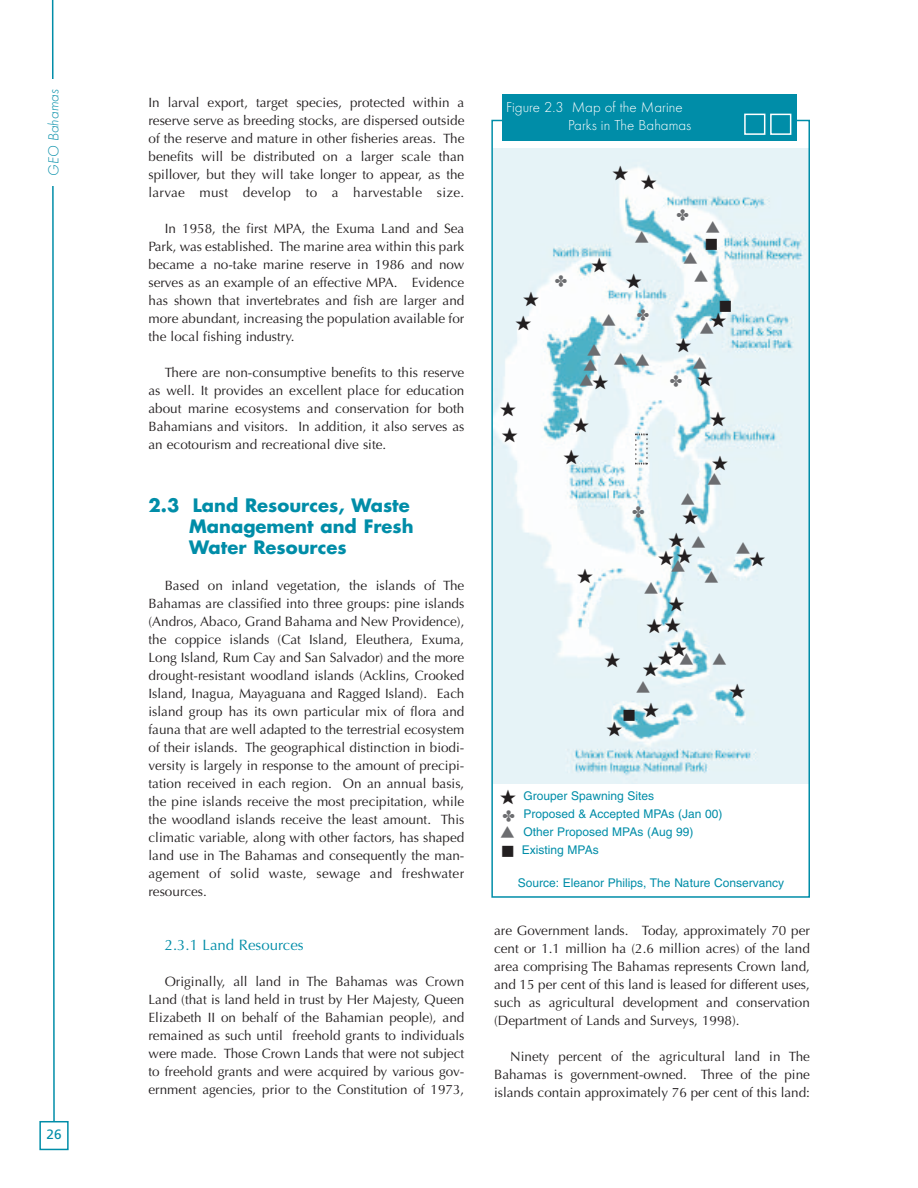
<style>
.page{position:relative;width:918px;height:1188px;background:#fff}
.page>*{position:absolute;margin:0;border:0;box-sizing:border-box;transform-origin:0 0}
.t1{font:700 18px/21px "Futura";color:#008da8}
.t2{font:300 15px/18px "Futura T";color:#fff}
.t3{font:15px "Optima";color:#008da8}
.t4{font:italic 300 15px "Futura T";color:#008da8}
.t5{font:15px "Zapf Dingbats";color:#231f20}
.t6{font:13.5px/18px "Optima";color:#231f20;text-align:justify}
.t7{font:13.5px "Frutiger";color:#008da8}
.t8{font:12px/18px "Helvetica";color:#008da8}
</style>
<div class="page">
<svg style="left:51px;top:0;width:4px;height:1121px"></svg>
<div style="left:39px;top:79px;width:32px;height:106px;background:#fff"></div>
<div style="left:39px;top:1121px;width:30px;height:29px;border:2px solid #008da8"></div>
<img style="left:494px;top:149px;width:313px;height:635px">
<svg style="left:635px;top:434px;width:13px;height:30px"></svg>
<div style="left:491px;top:120px;width:319px;height:778px;border:2px solid #008da8"></div>
<div style="left:502px;top:95px;width:295px;height:46px;background:#008da8"></div>
<div style="left:744px;top:114px;width:21px;height:21px;border:2px solid #fff"></div>
<div style="left:770px;top:114px;width:21px;height:21px;border:2px solid #fff"></div>
<svg style="left:633px;top:506px;width:11px;height:11px"></svg>
<svg style="left:637px;top:309px;width:12px;height:11px"></svg>
<svg style="left:555px;top:276px;width:12px;height:11px"></svg>
<svg style="left:677px;top:209px;width:12px;height:12px"></svg>
<svg style="left:524px;top:292px;width:15px;height:14px"></svg>
<svg style="left:641px;top:175px;width:15px;height:15px"></svg>
<svg style="left:613px;top:166px;width:15px;height:14px"></svg>
<svg style="left:592px;top:258px;width:15px;height:15px"></svg>
<svg style="left:626px;top:274px;width:16px;height:14px"></svg>
<svg style="left:564px;top:450px;width:15px;height:14px"></svg>
<svg style="left:647px;top:618px;width:33px;height:15px"></svg>
<svg style="left:578px;top:568px;width:15px;height:15px"></svg>
<svg style="left:573px;top:418px;width:16px;height:14px"></svg>
<svg style="left:501px;top:401px;width:16px;height:41px"></svg>
<svg style="left:516px;top:315px;width:15px;height:15px"></svg>
<svg style="left:730px;top:683px;width:15px;height:15px"></svg>
<svg style="left:607px;top:722px;width:15px;height:15px"></svg>
<svg style="left:643px;top:702px;width:16px;height:15px"></svg>
<svg style="left:636px;top:682px;width:14px;height:11px"></svg>
<svg style="left:605px;top:641px;width:121px;height:35px"></svg>
<svg style="left:636px;top:354px;width:13px;height:12px"></svg>
<svg style="left:706px;top:221px;width:13px;height:11px"></svg>
<svg style="left:602px;top:314px;width:13px;height:12px"></svg>
<svg style="left:684px;top:252px;width:24px;height:30px"></svg>
<svg style="left:635px;top:231px;width:13px;height:12px"></svg>
<svg style="left:580px;top:344px;width:48px;height:45px"></svg>
<svg style="left:670px;top:313px;width:56px;height:113px"></svg>
<svg style="left:708px;top:456px;width:20px;height:29px"></svg>
<svg style="left:681px;top:493px;width:17px;height:32px"></svg>
<svg style="left:645px;top:533px;width:73px;height:79px"></svg>
<svg style="left:737px;top:542px;width:28px;height:24px"></svg>
<p class="t4" style="left:44px;top:176px;width:89px;rotate:-90deg">GEO Bahamas</p>
<p class="t7" style="left:47px;top:1129px;width:17px">26</p>
<p class="t6" style="left:148px;top:94px;width:317px">In larval export, target species, protected within a reserve serve as breeding stocks, are dispersed outside of the reserve and mature in other fisheries areas. The benefits will be distributed on a larger scale than spillover, but they will take longer to appear, as the larvae must develop to a harvestable size.</p>
<p class="t6" style="left:148px;top:220px;width:317px;text-indent:16px">In 1958, the first MPA, the Exuma Land and Sea Park, was established. The marine area within this park became a no-take marine reserve in 1986 and now serves as an example of an effective MPA. Evidence has shown that invertebrates and fish are larger and more abundant, increasing the population available for the local fishing industry.</p>
<p class="t6" style="left:148px;top:364px;width:317px;text-indent:16px">There are non-consumptive benefits to this reserve as well. It provides an excellent place for education about marine ecosystems and conservation for both Bahamians and visitors. In addition, it also serves as an ecotourism and recreational dive site.</p>
<h1 class="t1" style="left:189px;top:496px;width:226px;text-indent:-41px">2.3 Land Resources, Waste<br>Management and Fresh<br>Water Resources</h1>
<p class="t6" style="left:148px;top:577px;width:317px;text-indent:16px">Based on inland vegetation, the islands of The Bahamas are classified into three groups: pine islands (Andros, Abaco, Grand Bahama and New Providence), the coppice islands (Cat Island, Eleuthera, Exuma, Long Island, Rum Cay and San Salvador) and the more drought-resistant woodland islands (Acklins, Crooked Island, Inagua, Mayaguana and Ragged Island). Each island group has its own particular mix of flora and fauna that are well adapted to the terrestrial ecosystem of their islands. The geographical distinction in biodi&shy;versity is largely in response to the amount of precipi&shy;tation received in each region. On an annual basis, the pine islands receive the most precipitation, while the woodland islands receive the least amount. This climatic variable, along with other factors, has shaped land use in The Bahamas and consequently the man&shy;agement of solid waste, sewage and freshwater resources.</p>
<p class="t3" style="left:165px;top:936px;width:141px">2.3.1 Land Resources</p>
<p class="t6" style="left:148px;top:973px;width:317px;text-indent:16px">Originally, all land in The Bahamas was Crown Land (that is land held in trust by Her Majesty, Queen Elizabeth II on behalf of the Bahamian people), and remained as such until freehold grants to individuals were made. Those Crown Lands that were not subject to freehold grants and were acquired by various gov&shy;ernment agencies, prior to the Constitution of 1973,</p>
<p class="t2" style="left:568px;top:98px;width:125px;text-indent:-62px">Figure 2.3 Map of the Marine<br>Parks in The Bahamas</p>
<p class="t5" style="left:706px;top:234px;width:13px">■</p>
<p class="t5" style="left:720px;top:296px;width:13px">■</p>
<p class="t5" style="left:623px;top:705px;width:13px">■</p>
<p class="t5" style="left:502px;top:841px;width:13px">■</p>
<p class="t8" style="left:522px;top:788px;width:202px">Grouper Spawning Sites<br>Proposed &amp; Accepted MPAs (Jan 00)<br>Other Proposed MPAs (Aug 99)<br>Existing MPAs</p>
<p class="t8" style="left:518px;top:875px;width:268px">Source: Eleanor Philips, The Nature Conservancy</p>
<p class="t6" style="left:494px;top:922px;width:317px">are Government lands. Today, approximately 70 per cent or 1.1 million ha (2.6 million acres) of the land area comprising The Bahamas represents Crown land, and 15 per cent of this land is leased for different uses, such as agricultural development and conservation (Department of Lands and Surveys, 1998).</p>
<p class="t6" style="left:494px;top:1048px;width:317px;text-indent:16px">Ninety percent of the agricultural land in The Bahamas is government-owned. Three of the pine islands contain approximately 76 per cent of this land:</p>
</div>
